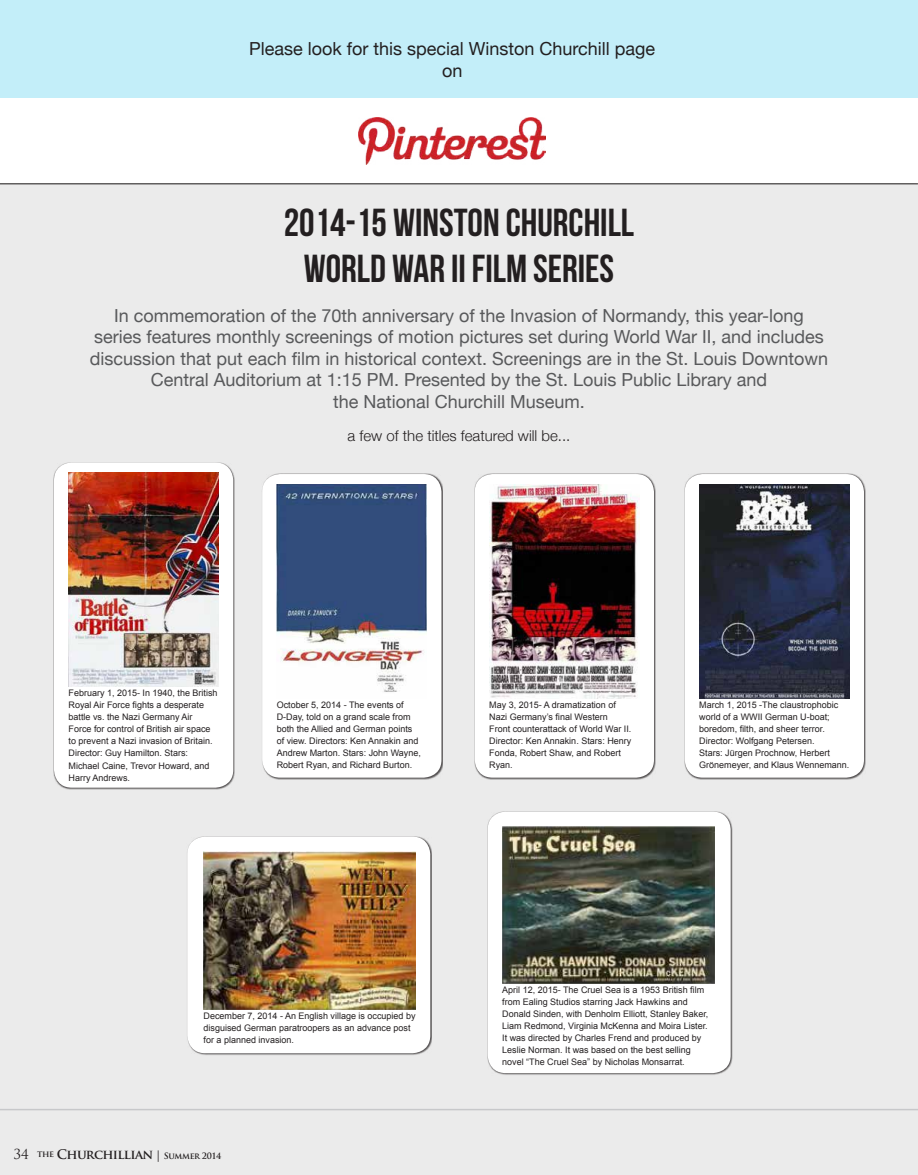
<style>
.page{position:relative;width:918px;height:1175px;background:#fff}
.page>*{position:absolute;margin:0;border:0;box-sizing:border-box;transform-origin:0 0}
.t1{font:39px/46.8px "Bebas Neue";color:#231f20;text-align:center}
.t2{font:18px/21.6px "Helvetica Neue";color:#58595b;text-align:center}
.t3{font:18px/21.6px "Helvetica Neue";color:#231f20;text-align:center}
.t4{font:300 15px "Helvetica Neue";color:#231f20}
.t5{font:9px/12px "Arial";color:#231f20}
.t6{font:700 8.55px "Trajan Pro";letter-spacing:-.04em;color:#231f20}
.s1{font-weight:400;font-size:13.5px}
.s2{font-size:12.9px}
.s3{font-size:11.4px}
</style>
<div class="page">
<div style="left:0;top:0;width:918px;height:1174px;background:#ebebeb"></div>
<div style="left:0;top:74px;width:918px;height:108px;background:#fff"></div>
<img style="left:359px;top:117px;width:187px;height:47px">
<div style="left:0;top:0;width:918px;height:54px;background:#c3eef9"></div>
<div style="left:0;top:31px;width:918px;height:67px;background:#c3eef9"></div>
<div style="left:53px;top:462px;width:182px;height:327px;background:#231f20;opacity:.75"></div>
<div style="left:54px;top:462px;width:179px;height:325px;background:#fff;border-radius:18px"></div>
<div style="left:262px;top:473px;width:181px;height:306px;background:#231f20;opacity:.75"></div>
<div style="left:262px;top:474px;width:179px;height:303px;background:#fff;border-radius:18px"></div>
<div style="left:474px;top:473px;width:182px;height:306px;background:#231f20;opacity:.75"></div>
<div style="left:475px;top:474px;width:179px;height:303px;background:#fff;border-radius:18px"></div>
<div style="left:684px;top:473px;width:182px;height:306px;background:#231f20;opacity:.75"></div>
<div style="left:685px;top:474px;width:179px;height:303px;background:#fff;border-radius:18px"></div>
<img style="left:69px;top:472px;width:150px;height:214px">
<img style="left:277px;top:484px;width:150px;height:208px">
<img style="left:489px;top:484px;width:150px;height:214px">
<img style="left:699px;top:484px;width:150px;height:214px">
<div style="left:488px;top:811px;width:243px;height:262px;background:#fff;border-radius:18px"></div>
<img style="left:502px;top:826px;width:212px;height:157px">
<div style="left:187px;top:836px;width:245px;height:219px;background:#231f20;opacity:.75"></div>
<div style="left:187px;top:836px;width:243px;height:217px;background:#fff;border-radius:18px"></div>
<img style="left:204px;top:851px;width:212px;height:158px">
<hr style="left:0;top:1108px;width:918px;height:2px;background:#c7c8ca">
<h2 class="t3" style="left:249px;top:37px;width:408px">Please look for this special Winston Churchill page on</h2>
<h1 class="t1" style="left:284px;top:198px;width:352px">2014-15 WINSTON CHURCHILL<br>WORLD WAR II FILM SERIES</h1>
<p class="t2" style="left:90px;top:304px;width:740px">In commemoration of the 70th anniversary of the Invasion of Normandy, this year-long series features monthly screenings of motion pictures set during World War II, and includes discussion that put each film in historical context. Screenings are in the St. Louis Downtown Central Auditorium at 1:15 PM. Presented by the St. Louis Public Library and<br>the National Churchill Museum.</p>
<h3 class="t4" style="left:348px;top:427px;width:224px">a few of the titles featured will be...</h3>
<p class="t5" style="left:69px;top:687px;width:151px">February 1, 2015- In 1940, the British<br>Royal Air Force fights a desperate battle vs. the Nazi Germany Air<br>Force for control of British air space to prevent a Nazi invasion of Britain.<br>Director: Guy Hamilton. Stars:<br>Michael Caine, Trevor Howard, and<br>Harry Andrews.</p>
<p class="t5" style="left:277px;top:699px;width:146px">October 5, 2014 - The events of<br>D-Day, told on a grand scale from both the Allied and German points of view. Directors: Ken Annakin and<br>Andrew Marton. Stars: John Wayne,<br>Robert Ryan, and Richard Burton.</p>
<p class="t5" style="left:489px;top:699px;width:144px">May 3, 2015- A dramatization of<br>Nazi Germany’s final Western<br>Front counterattack of World War II.<br>Director: Ken Annakin. Stars: Henry<br>Fonda, Robert Shaw, and Robert<br>Ryan.</p>
<p class="t5" style="left:699px;top:699px;width:152px">March 1, 2015 -The claustrophobic world of a WWII German U-boat; boredom, filth, and sheer terror.<br>Director: Wolfgang Petersen.<br>Stars: Jürgen Prochnow, Herbert<br>Grönemeyer, and Klaus Wennemann.</p>
<p class="t5" style="left:204px;top:1010px;width:214px">December 7, 2014 - An English village is occupied by disguised German paratroopers as an advance post for a planned invasion.</p>
<p class="t6" style="left:14px;top:1150px;width:209px"><span class="s1">34</span> THE <span class="s2">CHURCHILLIAN</span> <span class="s3">|</span> SUMMER 2014</p>
<p class="t5" style="left:502px;top:983px;width:208px">April 12, 2015- The Cruel Sea is a 1953 British film from Ealing Studios starring Jack Hawkins and Donald Sinden, with Denholm Elliott, Stanley Baker, Liam Redmond, Virginia McKenna and Moira Lister.<br>It was directed by Charles Frend and produced by Leslie Norman. It was based on the best selling novel “The Cruel Sea” by Nicholas Monsarrat.</p>
</div>
